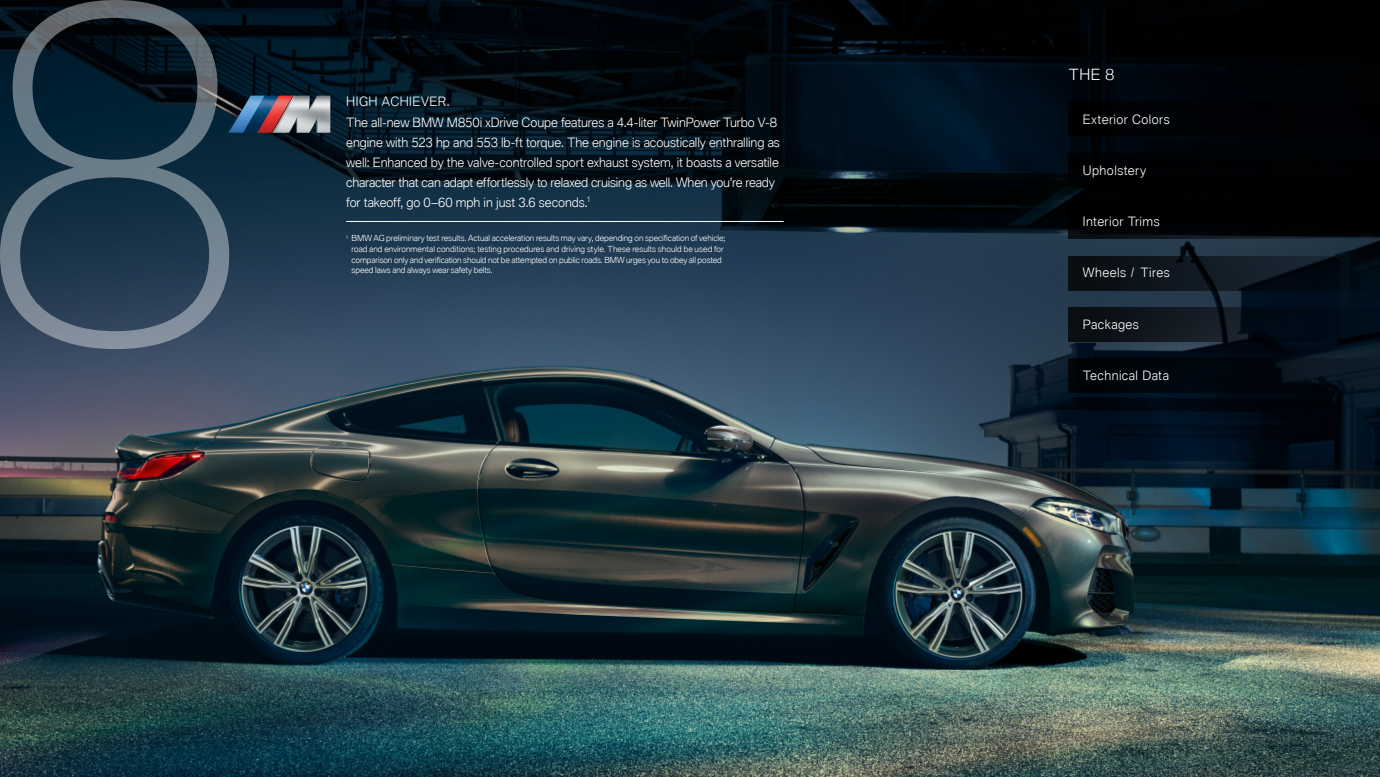
<style>
.page{position:relative;width:1380px;height:777px;background:#fff}
.page>*{position:absolute;margin:0;border:0;box-sizing:border-box;transform-origin:0 0}
.t1{font:300 15px "BMW Type Global Pro";color:#fff}
.t2{font:300 12.5px/20px "BMW Type Global Pro";letter-spacing:-.005em;color:#fff}
.t3{font:300 12.5px "BMW Type Global Pro";letter-spacing:.035em;color:#fff}
.t4{font:300 12.5px "BMW Type Global Pro";letter-spacing:.04em;color:#fff}
.t5{font:300 8.12px/10.6px "BMW Type Global Pro";color:#fff}
</style>
<div class="page">
<img style="left:0;top:0;width:1380px;height:776px">
<div style="left:1068px;top:358px;width:312px;height:35px;background:linear-gradient(to right,#000003,#091621)"></div>
<svg style="left:1068px;top:307px;width:312px;height:34px"></svg>
<svg style="left:1068px;top:256px;width:312px;height:34px"></svg>
<div style="left:1068px;top:204px;width:312px;height:35px;background:#000"></div>
<div style="left:1068px;top:153px;width:312px;height:34px;background:#000"></div>
<div style="left:1068px;top:102px;width:312px;height:34px;background:#000"></div>
<hr style="left:346px;top:221px;width:438px;height:1px;background:#fff">
<svg style="left:0;top:0;width:229px;height:349px"></svg>
<img style="left:229px;top:95px;width:101px;height:38px">
<p class="t4" style="left:346px;top:93px;width:105px">HIGH ACHIEVER.</p>
<p class="t2" style="left:346px;top:113px;width:435px">The all-new BMW M850i xDrive Coupe features a 4.4-liter TwinPower Turbo V-8 engine with 523 hp and 553 lb-ft torque. The engine is acoustically enthralling as well: Enhanced by the valve-controlled sport exhaust system, it boasts a versatile character that can adapt effortlessly to relaxed cruising as well. When you’re ready for takeoff, go 0–60 mph in just 3.6 seconds.<sup>1</sup></p>
<p class="t5" style="left:352px;top:233px;width:375px;text-indent:-5px"><sup>1</sup> BMW AG preliminary test results. Actual acceleration results may vary, depending on specification of vehicle; road and environmental conditions; testing procedures and driving style. These results should be used for comparison only and verification should not be attempted on public roads. BMW urges you to obey all posted speed laws and always wear safety belts.</p>
<p class="t1" style="left:1069px;top:64px;width:47px">THE 8</p>
<p class="t3" style="left:1083px;top:110px;width:89px">Exterior Colors</p>
<p class="t3" style="left:1083px;top:161px;width:65px">Upholstery</p>
<p class="t3" style="left:1083px;top:212px;width:78px">Interior Trims</p>
<p class="t3" style="left:1083px;top:263px;width:89px">Wheels / Tires</p>
<p class="t3" style="left:1083px;top:315px;width:58px">Packages</p>
<p class="t3" style="left:1083px;top:366px;width:88px">Technical Data</p>
</div>
